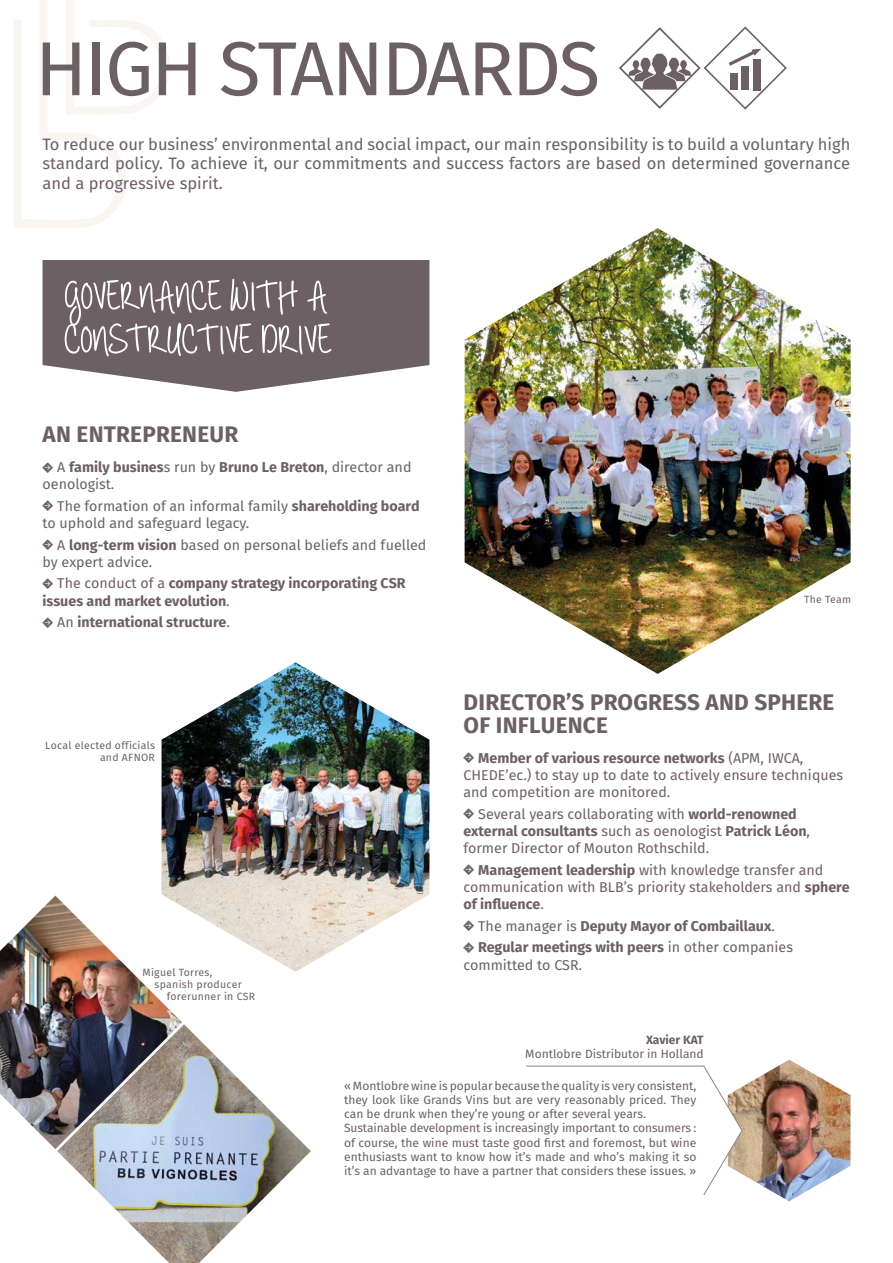
<style>
.page{position:relative;width:893px;height:1263px;background:#fff}
.page>*{position:absolute;margin:0;border:0;box-sizing:border-box;transform-origin:0 0}
.t1{font:76.5px "Fira Sans";letter-spacing:-.03em;color:#6d6065}
.t2{font:700 57px/43.5px "Always Forever";letter-spacing:.01em;color:#fff}
.t3{font:700 22.5px/22.5px "Fira Sans";letter-spacing:.01em;color:#6d6065}
.t4{font:16.5px/19.5px "Fira Sans";color:#6d6065;text-align:justify}
.t5{font:14.25px/17.2px "Fira Sans";color:#6d6065}
.t6{font:700 14.25px/17.2px "Fira Sans";color:#6d6065}
.t7{font:12px/14.2px "Fira Sans";color:#6d6065}
.t8{font:700 12px "Fira Sans";color:#6d6065}
.t9{font:10.5px/12px "Fira Sans";letter-spacing:.025em;color:#6d6065;text-align:right}
.s1{font-family:"Arrowstfb";font-size:10.5px}
.s2{font-weight:700}
.s3{font-family:"Arrowstfb";font-weight:400;font-size:10.5px}
.s4{font-weight:400}
</style>
<div class="page">
<svg style="left:14px;top:0;width:155px;height:228px"></svg>
<img style="left:57px;top:1024px;width:254px;height:239px">
<img style="left:0;top:895px;width:182px;height:254px">
<img style="left:465px;top:228px;width:386px;height:446px">
<img style="left:162px;top:662px;width:267px;height:310px">
<img style="left:526px;top:1060px;width:324px;height:141px">
<svg style="left:43px;top:260px;width:386px;height:132px;background:#7b7074"></svg>
<svg style="left:619px;top:26px;width:168px;height:84px"></svg>
<h1 class="t1" style="left:35px;top:15px;width:567px">HIGH STANDARDS</h1>
<p class="t4" style="left:43px;top:134px;width:809px">To reduce our business’ environmental and social impact, our main responsibility is to build a voluntary high standard policy. To achieve it, our commitments and success factors are based on determined governance and a progressive spirit.</p>
<h2 class="t2" style="left:65px;top:278px;width:268px">GOVERNANCE WITH A<br>CONSTRUCTIVE DRIVE</h2>
<h3 class="t3" style="left:43px;top:423px;width:197px">AN ENTREPRENEUR</h3>
<p class="t5" style="left:43px;top:458px;width:370px"><span class="s1">E</span> A <span class="s2">family busines</span>s run by <span class="s2">Bruno Le Breton</span>, director and oenologist.</p>
<p class="t5" style="left:43px;top:497px;width:379px"><span class="s1">E</span> The formation of an informal family <span class="s2">shareholding board </span>to uphold and safeguard legacy.</p>
<p class="t5" style="left:43px;top:536px;width:385px"><span class="s1">E</span> A <span class="s2">long-term vision</span> based on personal beliefs and fuelled by expert advice.</p>
<p class="t6" style="left:43px;top:575px;width:365px"><span class="s3">E</span> <span class="s4">The conduct of a</span> company strategy incorporating CSR issues and market evolution<span class="s4">.</span></p>
<p class="t6" style="left:43px;top:613px;width:189px"><span class="s3">E</span> <span class="s4">An</span> international structure<span class="s4">.</span></p>
<p class="t9" style="left:45px;top:739px;width:111px">Local elected officials and AFNOR</p>
<p class="t9" style="left:142px;top:966px;width:71px">Miguel Torres,</p>
<p class="t9" style="left:155px;top:978px;width:89px">spanish producer</p>
<p class="t9" style="left:167px;top:990px;width:90px">forerunner in CSR</p>
<p class="t9" style="left:804px;top:593px;width:49px">The Team</p>
<h3 class="t3" style="left:464px;top:691px;width:372px">DIRECTOR’S PROGRESS AND SPHERE<br>OF INFLUENCE</h3>
<p class="t5" style="left:463px;top:749px;width:381px"><span class="s1">E</span> <span class="s2">Member of various resource networks</span> (APM, IWCA,<br>CHEDE’ec.) to stay up to date to actively ensure techniques and competition are monitored.</p>
<p class="t5" style="left:463px;top:805px;width:348px"><span class="s1">E</span> Several years collaborating with <span class="s2">world-renowned external consultants</span> such as oenologist <span class="s2">Patrick Léon</span>, former Director of Mouton Rothschild.</p>
<p class="t5" style="left:463px;top:861px;width:388px"><span class="s1">E</span> <span class="s2">Management leadership</span> with knowledge transfer and communication with BLB’s priority stakeholders and <span class="s2">sphere of influence</span>.</p>
<p class="t6" style="left:463px;top:915px;width:331px;line-height:21.5px"><span class="s3">E</span> <span class="s4">The manager is</span> Deputy Mayor of Combaillaux<span class="s4">.<br></span><span class="s3">E</span> Regular meetings with peers <span class="s4">in other companies</span></p>
<p class="t5" style="left:463px;top:956px;width:120px">committed to CSR.</p>
<p class="t8" style="left:646px;top:1031px;width:59px">Xavier KAT</p>
<p class="t7" style="left:525px;top:1046px;width:180px">Montlobre Distributor in Holland</p>
<p class="t7" style="left:344px;top:1078px;width:354px">« Montlobre wine is popular because the quality is very consistent, they look like Grands Vins but are very reasonably priced. They can be drunk when they’re young or after several years.<br>Sustainable development is increasingly important to consumers : of course, the wine must taste good first and foremost, but wine enthusiasts want to know how it’s made and who’s making it so it’s an advantage to have a partner that considers these issues. »</p>
</div>
